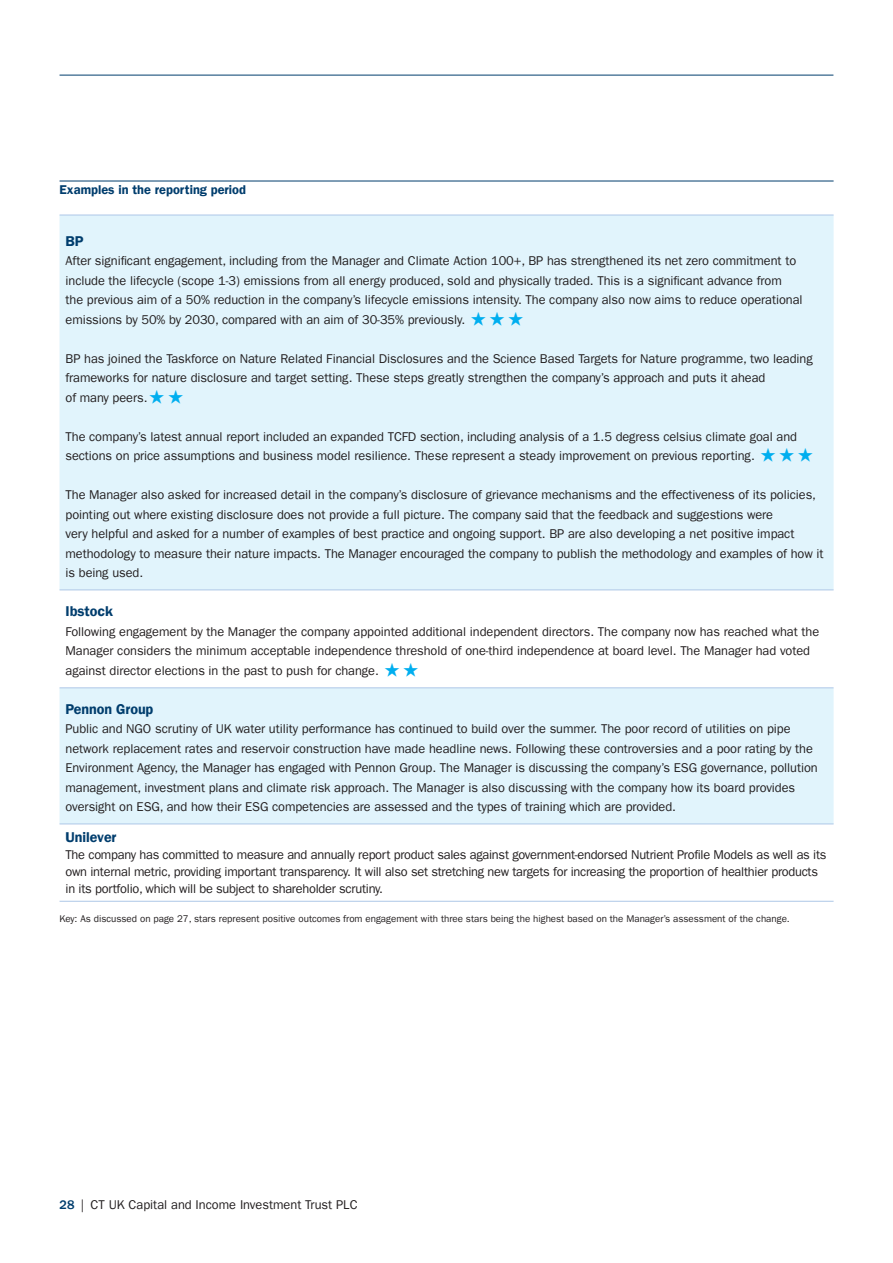
<style>
.page{position:relative;width:893px;height:1263px;background:#fff}
.page>*{position:absolute;margin:0;border:0;box-sizing:border-box;transform-origin:0 0}
.t1{font:14.25px "ITC Frank Gofor Ameriprise Dm";letter-spacing:-.005em;color:#003d6d}
.t2{font:12.75px/19.5px "ITC Frank Gofor Ameriprise";letter-spacing:-.005em;color:#231f20}
.t3{font:12.75px "ITC Frank Gofor Ameriprise Dm";color:#003d6d}
.t4{font:9.75px "ITC Frank Gofor Ameriprise";color:#231f20}
.s1{font-weight:500;color:#003d6d}
</style>
<div class="page">
<hr style="left:60px;top:75px;width:773px;height:1px;background:#003d6d">
<div style="left:60px;top:216px;width:774px;height:608px;background:#e1f4fc"></div>
<div style="left:60px;top:590px;width:774px;height:98px;background:#fff"></div>
<hr style="left:60px;top:590px;width:774px;height:1px;background:#adc7e7">
<hr style="left:60px;top:824px;width:774px;height:1px;background:#adc7e7">
<hr style="left:60px;top:901px;width:774px;height:1px;background:#adc7e7">
<hr style="left:60px;top:215px;width:774px;height:1px;background:#adc7e7">
<hr style="left:60px;top:687px;width:774px;height:1px;background:#adc7e7">
<hr style="left:60px;top:181px;width:774px;height:1px;background:#003d6d">
<svg style="left:471px;top:311px;width:52px;height:14px"></svg>
<svg style="left:150px;top:389px;width:33px;height:14px"></svg>
<svg style="left:761px;top:448px;width:52px;height:14px"></svg>
<p class="t3" style="left:60px;top:182px;width:188px">Examples in the reporting period</p>
<p class="t1" style="left:66px;top:232px;width:20px">BP</p>
<p class="t2" style="left:66px;top:251px;width:739px">After significant engagement, including from the Manager and Climate Action 100+, BP has strengthened its net zero commitment to include the lifecycle (scope 1-3) emissions from all energy produced, sold and physically traded. This is a significant advance from the previous aim of a 50% reduction in the company’s lifecycle emissions intensity. The company also now aims to reduce operational emissions by 50% by 2030, compared with an aim of 30-35% previously.</p>
<p class="t2" style="left:66px;top:349px;width:749px">BP has joined the Taskforce on Nature Related Financial Disclosures and the Science Based Targets for Nature programme, two leading frameworks for nature disclosure and target setting. These steps greatly strengthen the company’s approach and puts it ahead<br>of many peers.</p>
<p class="t2" style="left:66px;top:427px;width:733px">The company’s latest annual report included an expanded TCFD section, including analysis of a 1.5 degress celsius climate goal and sections on price assumptions and business model resilience. These represent a steady improvement on previous reporting.</p>
<p class="t2" style="left:66px;top:485px;width:760px">The Manager also asked for increased detail in the company’s disclosure of grievance mechanisms and the effectiveness of its policies, pointing out where existing disclosure does not provide a full picture. The company said that the feedback and suggestions were<br>very helpful and asked for a number of examples of best practice and ongoing support. BP are also developing a net positive impact methodology to measure their nature impacts. The Manager encouraged the company to publish the methodology and examples of how it is being used.</p>
<p class="t1" style="left:66px;top:603px;width:49px">Ibstock</p>
<p class="t2" style="left:66px;top:622px;width:755px">Following engagement by the Manager the company appointed additional independent directors. The company now has reached what the<br>Manager considers the minimum acceptable independence threshold of one-third independence at board level. The Manager had voted against director elections in the past to push for change.</p>
<p class="t1" style="left:66px;top:700px;width:89px">Pennon Group</p>
<p class="t2" style="left:66px;top:719px;width:754px">Public and NGO scrutiny of UK water utility performance has continued to build over the summer. The poor record of utilities on pipe network replacement rates and reservoir construction have made headline news. Following these controversies and a poor rating by the Environment Agency, the Manager has engaged with Pennon Group. The Manager is discussing the company’s ESG governance, pollution management, investment plans and climate risk approach. The Manager is also discussing with the company how its board provides oversight on ESG, and how their ESG competencies are assessed and the types of training which are provided.</p>
<p class="t1" style="left:66px;top:829px;width:52px">Unilever</p>
<p class="t2" style="left:66px;top:846px;width:762px;line-height:16.8px">The company has committed to measure and annually report product sales against government-endorsed Nutrient Profile Models as well as its own internal metric, providing important transparency. It will also set stretching new targets for increasing the proportion of healthier products in its portfolio, which will be subject to shareholder scrutiny.</p>
<p class="t4" style="left:60px;top:913px;width:732px">Key: As discussed on page 27, stars represent positive outcomes from engagement with three stars being the highest based on the Manager’s assessment of the change.</p>
<p class="t2" style="left:60px;top:1195px;width:300px"><span class="s1">28</span> | CT UK Capital and Income Investment Trust PLC</p>
</div>
